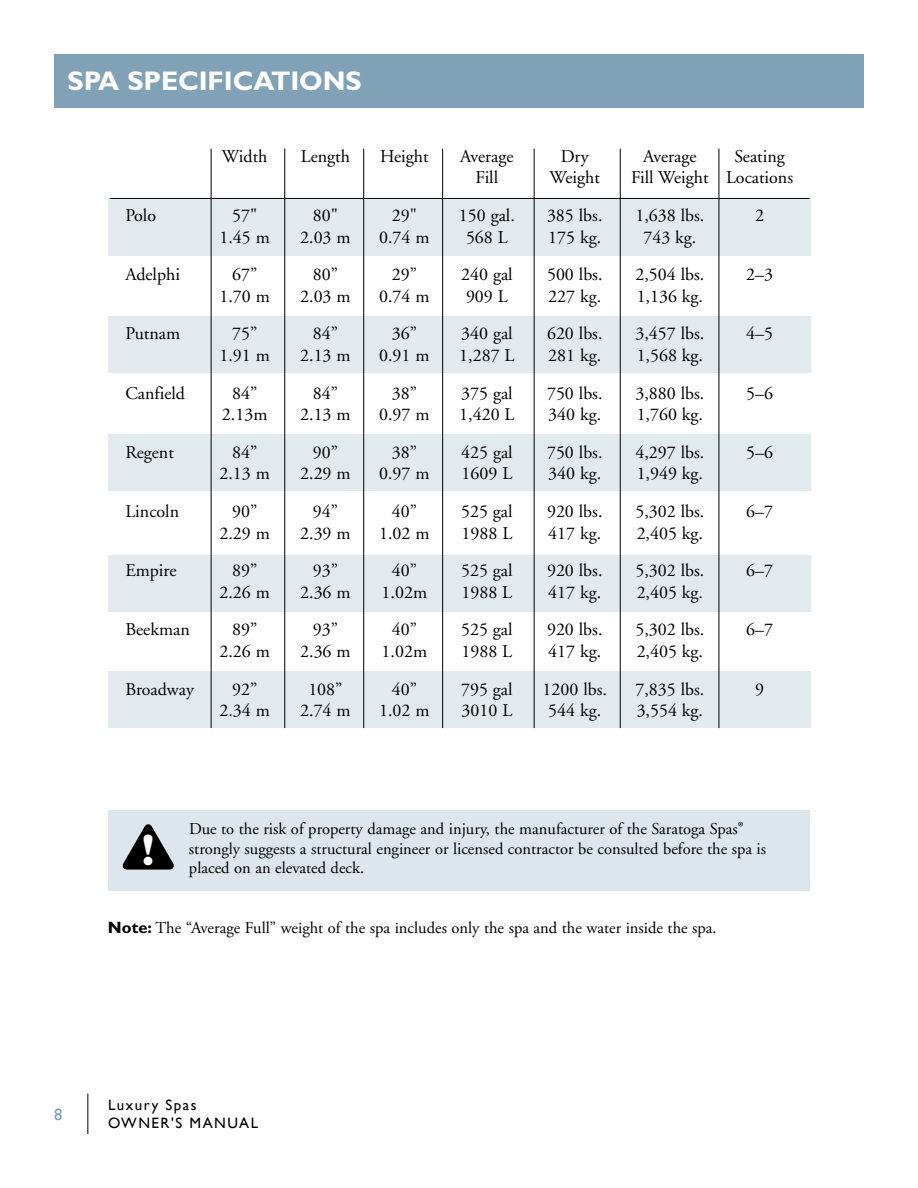
<style>
.page{position:relative;width:918px;height:1188px;background:#fff}
.page>*{position:absolute;margin:0;border:0;box-sizing:border-box;transform-origin:0 0}
.t1{font:900 42px "Optima";color:#fff}
.t2{font:700 27px "Gill Sans";letter-spacing:-.005em;color:#fff}
.t3{font:18px "Adobe Garamond";color:#000}
.t4{font:16.5px/19.8px "Adobe Garamond";color:#000}
.t5{font:16.5px "Adobe Garamond Pro";color:#000}
.t6{font:16.5px "Gill Sans";color:#80a1b6}
.t7{font:15px/18px "Gill Sans";letter-spacing:.1em;color:#000}
.s1{font-family:"Adobe Garamond Pro";font-size:18px}
.s2{font-family:"Gill Sans";font-weight:700}
</style>
<div class="page">
<hr style="left:87px;top:1094px;width:1px;height:40px;background:#000">
<div style="left:108px;top:810px;width:702px;height:81px;background:#dde6ed"></div>
<div style="left:54px;top:54px;width:810px;height:54px;background:#80a1b6"></div>
<svg style="left:123px;top:824px;width:51px;height:46px"></svg>
<div style="left:108px;top:316px;width:703px;height:57px;background:#e2eaee"></div>
<div style="left:108px;top:435px;width:703px;height:56px;background:#e2eaee"></div>
<div style="left:108px;top:555px;width:703px;height:56px;background:#e2eaee"></div>
<div style="left:108px;top:672px;width:703px;height:56px;background:#e2eaee"></div>
<div style="left:108px;top:200px;width:703px;height:56px;background:#e2eaee"></div>
<hr style="left:211px;top:149px;width:1px;height:579px;background:#000">
<hr style="left:284px;top:149px;width:1px;height:579px;background:#000">
<hr style="left:363px;top:149px;width:1px;height:579px;background:#000">
<hr style="left:442px;top:149px;width:1px;height:579px;background:#000">
<hr style="left:534px;top:149px;width:1px;height:579px;background:#000">
<hr style="left:620px;top:149px;width:1px;height:579px;background:#000">
<hr style="left:718px;top:149px;width:1px;height:579px;background:#000">
<hr style="left:110px;top:198px;width:700px;height:1px;background:#000">
<h2 class="t2" style="left:68px;top:65px;width:296px">SPA SPECIFICATIONS</h2>
<p class="t3" style="left:222px;top:146px;width:47px">Width</p>
<p class="t3" style="left:301px;top:146px;width:51px">Length</p>
<p class="t3" style="left:380px;top:146px;width:50px">Height</p>
<p class="t3" style="left:460px;top:146px;width:55px">Average</p>
<p class="t3" style="left:561px;top:146px;width:29px">Dry</p>
<p class="t3" style="left:643px;top:146px;width:55px">Average</p>
<p class="t3" style="left:734px;top:146px;width:52px">Seating</p>
<p class="t3" style="left:476px;top:168px;width:24px">Fill</p>
<p class="t3" style="left:550px;top:168px;width:52px">Weight</p>
<p class="t3" style="left:631px;top:168px;width:164px">Fill Weight Locations</p>
<p class="t3" style="left:125px;top:206px;width:32px">Polo</p>
<p class="t3" style="left:232px;top:206px;width:27px">57"</p>
<p class="t3" style="left:313px;top:206px;width:27px">80"</p>
<p class="t3" style="left:392px;top:206px;width:27px">29"</p>
<p class="t3" style="left:459px;top:206px;width:58px">150 gal.</p>
<p class="t3" style="left:547px;top:206px;width:57px">385 lbs.</p>
<p class="t3" style="left:635px;top:206px;width:70px">1,638 lbs.</p>
<p class="t3" style="left:755px;top:206px;width:10px">2</p>
<p class="t3" style="left:219px;top:227px;width:52px">1.45 m</p>
<p class="t3" style="left:300px;top:227px;width:52px">2.03 m</p>
<p class="t3" style="left:379px;top:227px;width:52px">0.74 m</p>
<p class="t3" style="left:466px;top:227px;width:43px">568 L</p>
<p class="t3" style="left:548px;top:227px;width:54px">175 kg.</p>
<p class="t3" style="left:643px;top:227px;width:54px">743 kg.</p>
<p class="t3" style="left:125px;top:265px;width:56px">Adelphi</p>
<p class="t3" style="left:232px;top:265px;width:27px">67”</p>
<p class="t3" style="left:313px;top:265px;width:27px">80”</p>
<p class="t3" style="left:392px;top:265px;width:27px">29”</p>
<p class="t3" style="left:461px;top:265px;width:53px">240 gal</p>
<p class="t3" style="left:547px;top:265px;width:57px">500 lbs.</p>
<p class="t3" style="left:635px;top:265px;width:70px">2,504 lbs.</p>
<p class="t3" style="left:746px;top:265px;width:28px">2–3</p>
<p class="t3" style="left:219px;top:286px;width:52px">1.70 m</p>
<p class="t3" style="left:300px;top:286px;width:52px">2.03 m</p>
<p class="t3" style="left:379px;top:286px;width:52px">0.74 m</p>
<p class="t3" style="left:466px;top:286px;width:43px">909 L</p>
<p class="t3" style="left:548px;top:286px;width:54px">227 kg.</p>
<p class="t3" style="left:637px;top:286px;width:68px">1,136 kg.</p>
<p class="t3" style="left:125px;top:324px;width:56px">Putnam</p>
<p class="t3" style="left:232px;top:324px;width:27px">75”</p>
<p class="t3" style="left:313px;top:324px;width:27px">84”</p>
<p class="t3" style="left:392px;top:324px;width:27px">36”</p>
<p class="t3" style="left:461px;top:324px;width:53px">340 gal</p>
<p class="t3" style="left:547px;top:324px;width:57px">620 lbs.</p>
<p class="t3" style="left:635px;top:324px;width:70px">3,457 lbs.</p>
<p class="t3" style="left:746px;top:324px;width:28px">4–5</p>
<p class="t3" style="left:219px;top:346px;width:52px">1.91 m</p>
<p class="t3" style="left:300px;top:346px;width:52px">2.13 m</p>
<p class="t3" style="left:379px;top:346px;width:52px">0.91 m</p>
<p class="t3" style="left:459px;top:346px;width:57px">1,287 L</p>
<p class="t3" style="left:548px;top:346px;width:54px">281 kg.</p>
<p class="t3" style="left:637px;top:346px;width:68px">1,568 kg.</p>
<p class="t3" style="left:125px;top:383px;width:61px">Canfield</p>
<p class="t3" style="left:232px;top:383px;width:27px">84”</p>
<p class="t3" style="left:313px;top:383px;width:27px">84”</p>
<p class="t3" style="left:392px;top:383px;width:27px">38”</p>
<p class="t3" style="left:461px;top:383px;width:53px">375 gal</p>
<p class="t3" style="left:547px;top:383px;width:57px">750 lbs.</p>
<p class="t3" style="left:635px;top:383px;width:70px">3,880 lbs.</p>
<p class="t3" style="left:746px;top:383px;width:28px">5–6</p>
<p class="t3" style="left:222px;top:405px;width:47px">2.13m</p>
<p class="t3" style="left:300px;top:405px;width:52px">2.13 m</p>
<p class="t3" style="left:379px;top:405px;width:52px">0.97 m</p>
<p class="t3" style="left:459px;top:405px;width:57px">1,420 L</p>
<p class="t3" style="left:548px;top:405px;width:54px">340 kg.</p>
<p class="t3" style="left:637px;top:405px;width:68px">1,760 kg.</p>
<p class="t3" style="left:125px;top:442px;width:50px">Regent</p>
<p class="t3" style="left:232px;top:442px;width:27px">84”</p>
<p class="t3" style="left:313px;top:442px;width:27px">90”</p>
<p class="t3" style="left:392px;top:442px;width:27px">38”</p>
<p class="t3" style="left:461px;top:442px;width:53px">425 gal</p>
<p class="t3" style="left:547px;top:442px;width:57px">750 lbs.</p>
<p class="t3" style="left:635px;top:442px;width:70px">4,297 lbs.</p>
<p class="t3" style="left:746px;top:442px;width:28px">5–6</p>
<p class="t3" style="left:219px;top:464px;width:52px">2.13 m</p>
<p class="t3" style="left:300px;top:464px;width:52px">2.29 m</p>
<p class="t3" style="left:379px;top:464px;width:52px">0.97 m</p>
<p class="t3" style="left:462px;top:464px;width:52px">1609 L</p>
<p class="t3" style="left:548px;top:464px;width:54px">340 kg.</p>
<p class="t3" style="left:637px;top:464px;width:68px">1,949 kg.</p>
<p class="t3" style="left:125px;top:502px;width:55px">Lincoln</p>
<p class="t3" style="left:232px;top:502px;width:27px">90”</p>
<p class="t3" style="left:313px;top:502px;width:27px">94”</p>
<p class="t3" style="left:392px;top:502px;width:27px">40”</p>
<p class="t3" style="left:461px;top:502px;width:53px">525 gal</p>
<p class="t3" style="left:547px;top:502px;width:57px">920 lbs.</p>
<p class="t3" style="left:635px;top:502px;width:70px">5,302 lbs.</p>
<p class="t3" style="left:746px;top:502px;width:28px">6–7</p>
<p class="t3" style="left:219px;top:523px;width:52px">2.29 m</p>
<p class="t3" style="left:300px;top:523px;width:52px">2.39 m</p>
<p class="t3" style="left:379px;top:523px;width:52px">1.02 m</p>
<p class="t3" style="left:462px;top:523px;width:52px">1988 L</p>
<p class="t3" style="left:548px;top:523px;width:54px">417 kg.</p>
<p class="t3" style="left:637px;top:523px;width:68px">2,405 kg.</p>
<p class="t3" style="left:125px;top:561px;width:53px">Empire</p>
<p class="t3" style="left:232px;top:561px;width:27px">89”</p>
<p class="t3" style="left:313px;top:561px;width:27px">93”</p>
<p class="t3" style="left:392px;top:561px;width:27px">40”</p>
<p class="t3" style="left:461px;top:561px;width:53px">525 gal</p>
<p class="t3" style="left:547px;top:561px;width:57px">920 lbs.</p>
<p class="t3" style="left:635px;top:561px;width:70px">5,302 lbs.</p>
<p class="t3" style="left:746px;top:561px;width:28px">6–7</p>
<p class="t3" style="left:219px;top:582px;width:52px">2.26 m</p>
<p class="t3" style="left:300px;top:582px;width:52px">2.36 m</p>
<p class="t3" style="left:382px;top:582px;width:47px">1.02m</p>
<p class="t3" style="left:462px;top:582px;width:52px">1988 L</p>
<p class="t3" style="left:548px;top:582px;width:54px">417 kg.</p>
<p class="t3" style="left:637px;top:582px;width:68px">2,405 kg.</p>
<p class="t3" style="left:125px;top:620px;width:66px">Beekman</p>
<p class="t3" style="left:232px;top:620px;width:27px">89”</p>
<p class="t3" style="left:313px;top:620px;width:27px">93”</p>
<p class="t3" style="left:392px;top:620px;width:27px">40”</p>
<p class="t3" style="left:461px;top:620px;width:53px">525 gal</p>
<p class="t3" style="left:547px;top:620px;width:57px">920 lbs.</p>
<p class="t3" style="left:635px;top:620px;width:70px">5,302 lbs.</p>
<p class="t3" style="left:746px;top:620px;width:28px">6–7</p>
<p class="t3" style="left:219px;top:642px;width:52px">2.26 m</p>
<p class="t3" style="left:300px;top:642px;width:52px">2.36 m</p>
<p class="t3" style="left:382px;top:642px;width:47px">1.02m</p>
<p class="t3" style="left:462px;top:642px;width:52px">1988 L</p>
<p class="t3" style="left:548px;top:642px;width:54px">417 kg.</p>
<p class="t3" style="left:637px;top:642px;width:68px">2,405 kg.</p>
<p class="t3" style="left:125px;top:679px;width:70px">Broadway</p>
<p class="t3" style="left:232px;top:679px;width:27px">92”</p>
<p class="t3" style="left:308px;top:679px;width:36px">108”</p>
<p class="t3" style="left:392px;top:679px;width:27px">40”</p>
<p class="t3" style="left:461px;top:679px;width:53px">795 gal</p>
<p class="t3" style="left:543px;top:679px;width:66px">1200 lbs.</p>
<p class="t3" style="left:635px;top:679px;width:70px">7,835 lbs.</p>
<p class="t3" style="left:755px;top:679px;width:10px">9</p>
<p class="t3" style="left:219px;top:701px;width:52px">2.34 m</p>
<p class="t3" style="left:300px;top:701px;width:52px">2.74 m</p>
<p class="t3" style="left:379px;top:701px;width:52px">1.02 m</p>
<p class="t3" style="left:462px;top:701px;width:52px">3010 L</p>
<p class="t3" style="left:548px;top:701px;width:54px">544 kg.</p>
<p class="t3" style="left:637px;top:701px;width:68px">3,554 kg.</p>
<h1 class="t1" style="left:141px;top:825px;width:15px">!</h1>
<p class="t4" style="left:189px;top:819px;width:579px">Due to the risk of property damage and injury, the manufacturer of the Saratoga Spas<span class="s1">® </span>strongly suggests a structural engineer or licensed contractor be consulted before the spa is placed on an elevated deck.</p>
<p class="t5" style="left:108px;top:918px;width:610px"><span class="s2">Note:</span> The “Average Full” weight of the spa includes only the spa and the water inside the spa.</p>
<p class="t6" style="left:54px;top:1105px;width:10px">8</p>
<p class="t7" style="left:108px;top:1096px;width:152px">Luxury Spas<br>OWNER'S MANUAL</p>
</div>
